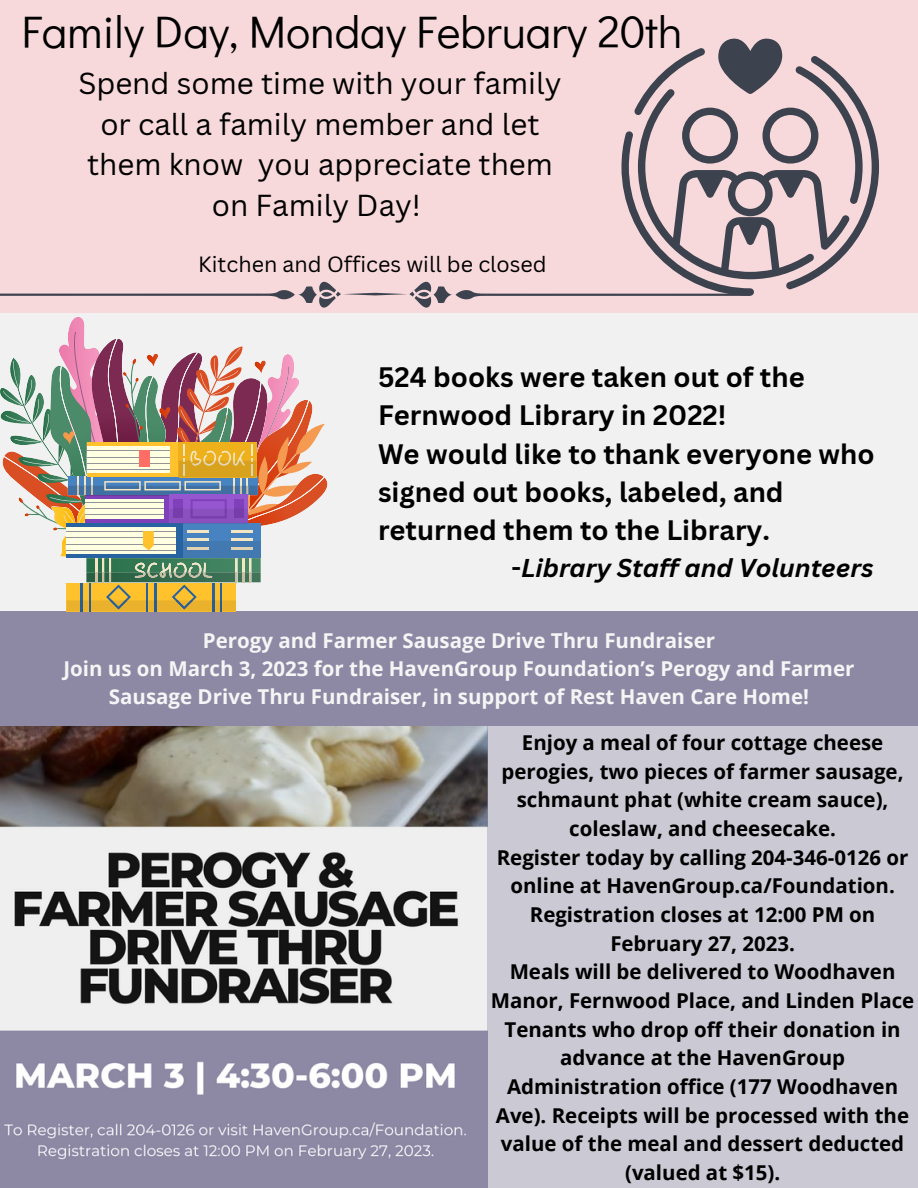
<style>
.page{position:relative;width:918px;height:1188px;background:#f1f1f1}
.page>*{position:absolute;margin:0;border:0;box-sizing:border-box;transform-origin:0 0}
.t1{font:45.45px "Didact Gothic";color:#000}
.t2{font:29.55px/40.7px "Canva Sans";color:#000;text-align:center}
.t3{font:700 27.45px/38.2px "Canva Sans";color:#000}
.t4{font:italic 700 25.05px "Canva Sans";color:#000}
.t5{font:21.45px "Canva Sans";color:#000}
.t6{font:700 20.55px/28.2px "Open Sans";color:#f5f5f6;text-align:center}
.t7{font:700 20.4px/28.7px "Open Sans";color:#000;text-align:center}
.s1{font-style:normal}
</style>
<div class="page">
<img style="left:0;top:726px;width:487px;height:462px">
<div style="left:488px;top:720px;width:430px;height:468px;background:#cbc9d4"></div>
<div style="left:0;top:0;width:918px;height:312px;background:#f8d9db"></div>
<div style="left:0;top:612px;width:918px;height:114px;background:#8d89a4"></div>
<svg style="left:621px;top:39px;width:258px;height:257px"></svg>
<svg style="left:0;top:282px;width:750px;height:26px"></svg>
<svg style="left:0;top:388px;width:2px;height:9px"></svg>
<svg style="left:2px;top:317px;width:323px;height:294px"></svg>
<h1 class="t1" style="left:21px;top:0;width:662px">Family Day, Monday February 20th</h1>
<h2 class="t2" style="left:78px;top:62px;width:485px">Spend some time with your family or call a family member and let them know you appreciate them on Family Day!</h2>
<p class="t5" style="left:198px;top:249px;width:350px">Kitchen and Offices will be closed</p>
<h3 class="t3" style="left:378px;top:357px;width:498px">524 books were taken out of the<br>Fernwood Library in 2022!<br>We would like to thank everyone who signed out books, labeled, and returned them to the Library.</h3>
<p class="t4" style="left:511px;top:550px;width:364px"><span class="s1">-</span>Library Staff and Volunteers</p>
<p class="t6" style="left:63px;top:626px;width:793px">Perogy and Farmer Sausage Drive Thru Fundraiser<br>Join us on March 3, 2023 for the HavenGroup Foundation’s Perogy and Farmer<br>Sausage Drive Thru Fundraiser, in support of Rest Haven Care Home!</p>
<p class="t7" style="left:491px;top:728px;width:425px">Enjoy a meal of four cottage cheese perogies, two pieces of farmer sausage, schmaunt phat (white cream sauce), coleslaw, and cheesecake.<br>Register today by calling 204-346-0126 or online at HavenGroup.ca/Foundation.<br>Registration closes at 12:00 PM on February 27, 2023.<br>Meals will be delivered to Woodhaven Manor, Fernwood Place, and Linden Place Tenants who drop off their donation in advance at the HavenGroup Administration office (177 Woodhaven Ave). Receipts will be processed with the value of the meal and dessert deducted (valued at $15).</p>
</div>
